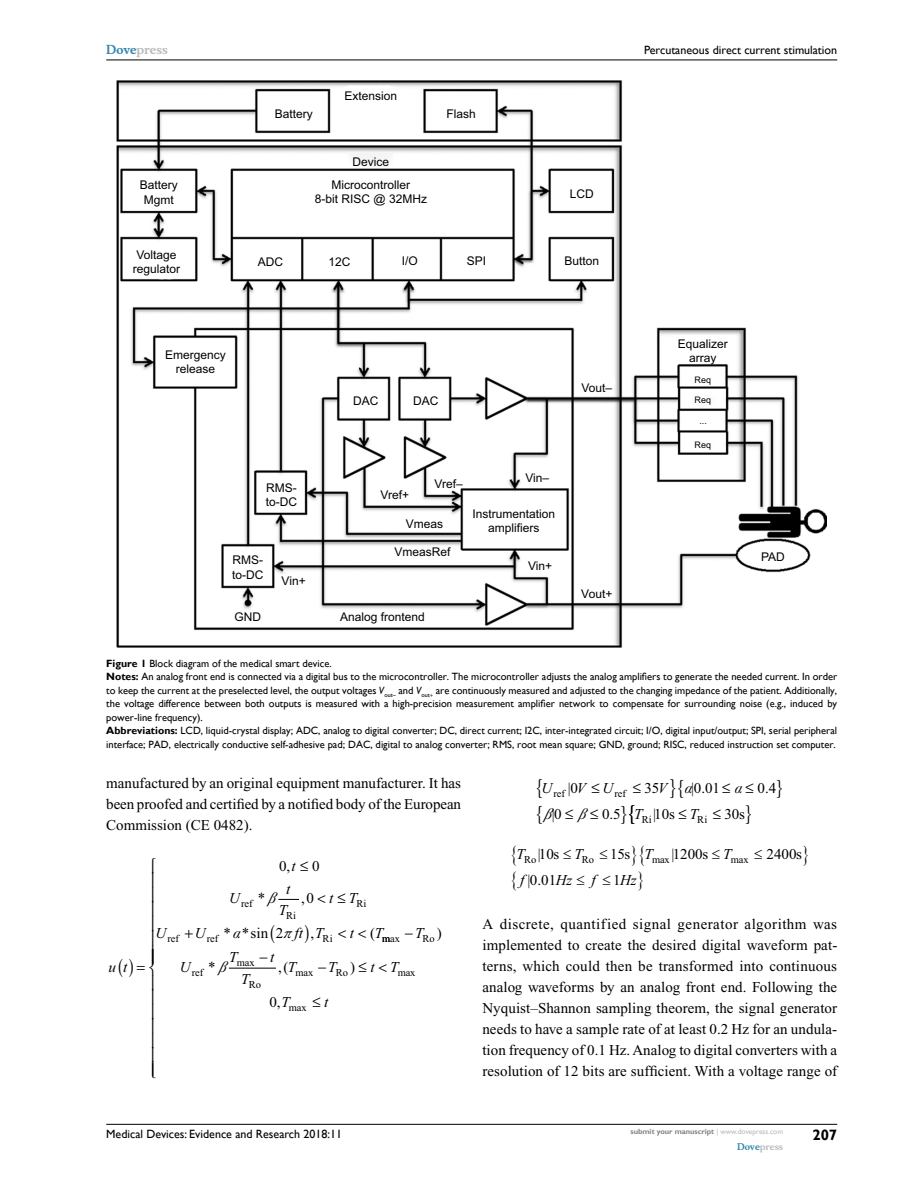
<style>
.page{position:relative;width:918px;height:1188px;background:#fff}
.page>*{position:absolute;margin:0;border:0;box-sizing:border-box;transform-origin:0 0}
.t1{font:15px/21px "Times New Roman";color:#000;text-align:justify}
.t2{font:15px/26.2px "Times New Roman";color:#000}
.t3{font:italic 15px/21.3px "Times New Roman";color:#000;text-align:center}
.t4{font:700 15px "Gill Sans";color:#000}
.t5{font:12px/14.4px "Arial";color:#000;text-align:center}
.t6{font:12px "Gill Sans";color:#000}
.t7{font:700 12px "Musee";color:#b8babc}
.t8{font:10.5px/13.5px "Gill Sans";color:#000}
.t9{font:10.5px/21.9px "Times New Roman";letter-spacing:-.005em;color:#000}
.t10{font:9px "Arial";color:#000}
.t11{font:700 9px "Musee";color:#b8babc}
.t12{font:700 7.5px "Gill Sans";color:#808285}
.s1{color:#3785ad}
.s2{font-weight:700}
.s3{font-style:italic}
.s4{font-style:normal}
.s5{font-weight:400;color:#b8babc}
</style>
<div class="page">
<hr style="left:106px;top:1124px;width:731px;height:1px;background:#000">
<hr style="left:106px;top:60px;width:731px;height:1px;background:#000">
<hr style="left:229px;top:968px;width:47px;height:1px;background:#000">
<img style="left:117px;top:81px;width:710px;height:566px">
<svg style="left:278px;top:898px;width:21px;height:2px"></svg>
<p class="t7" style="left:106px;top:43px;width:63px"><span class="s1">Dove</span>press</p>
<p class="t5" style="left:140px;top:178px;width:40px">Battery<br>Mgmt</p>
<p class="t5" style="left:133px;top:247px;width:49px">Voltage regulator</p>
<p class="t5" style="left:275px;top:107px;width:40px">Battery</p>
<p class="t5" style="left:345px;top:89px;width:54px">Extension</p>
<p class="t5" style="left:353px;top:154px;width:38px">Device</p>
<p class="t5" style="left:315px;top:177px;width:114px">Microcontroller<br>8-bit RISC @ 32MHz</p>
<p class="t5" style="left:447px;top:107px;width:31px">Flash</p>
<p class="t5" style="left:258px;top:254px;width:27px">ADC</p>
<p class="t5" style="left:328px;top:254px;width:24px">12C</p>
<p class="t5" style="left:402px;top:254px;width:18px">I/O</p>
<p class="t5" style="left:467px;top:254px;width:21px">SPI</p>
<p class="t5" style="left:570px;top:186px;width:25px">LCD</p>
<p class="t5" style="left:565px;top:254px;width:36px">Button</p>
<p class="t5" style="left:165px;top:347px;width:62px">Emergency release</p>
<p class="t5" style="left:266px;top:480px;width:33px;text-align:left">RMS&shy;to-DC</p>
<p class="t5" style="left:232px;top:553px;width:33px;text-align:left">RMS&shy;to-DC</p>
<p class="t5" style="left:235px;top:610px;width:28px">GND</p>
<p class="t5" style="left:282px;top:573px;width:26px">Vin+</p>
<p class="t5" style="left:353px;top:393px;width:27px">DAC</p>
<p class="t5" style="left:413px;top:393px;width:27px">DAC</p>
<p class="t5" style="left:581px;top:381px;width:32px">Vout–</p>
<p class="t5" style="left:380px;top:488px;width:30px">Vref+</p>
<p class="t5" style="left:435px;top:477px;width:30px">Vref–</p>
<p class="t5" style="left:406px;top:516px;width:39px">Vmeas</p>
<p class="t5" style="left:395px;top:544px;width:58px">VmeasRef</p>
<p class="t5" style="left:526px;top:471px;width:25px">Vin–</p>
<p class="t5" style="left:472px;top:507px;width:84px">Instrumentation amplifiers</p>
<p class="t5" style="left:528px;top:559px;width:26px">Vin+</p>
<p class="t5" style="left:340px;top:610px;width:86px">Analog frontend</p>
<p class="t5" style="left:581px;top:586px;width:33px">Vout+</p>
<p class="t6" style="left:644px;top:43px;width:195px">Percutaneous direct current stimulation</p>
<p class="t5" style="left:678px;top:336px;width:52px">Equalizer array</p>
<p class="t10" style="left:695px;top:373px;width:18px">Req</p>
<p class="t10" style="left:695px;top:394px;width:18px">Req</p>
<p class="t10" style="left:695px;top:439px;width:18px">Req</p>
<p class="t10" style="left:699px;top:415px;width:9px">...</p>
<p class="t5" style="left:761px;top:549px;width:25px">PAD</p>
<p class="t8" style="left:106px;top:657px;width:732px"><span class="s2">Figure 1</span> Block diagram of the medical smart device.<br><span class="s2">Notes:</span> An analog front end is connected via a digital bus to the microcontroller. The microcontroller adjusts the analog amplifiers to generate the needed current. In order to keep the current at the preselected level, the output voltages <span class="s3">V</span><sub>out–</sub> and <span class="s3">V</span><sub>out</sub> are continuously measured and adjusted to the changing impedance of the patient. Additionally, the voltage difference between both outputs is measured with a high-precision measurement amplifier network to compensate for surrounding noise (e.g., induced by power-line frequency).<br><span class="s2">Abbreviations:</span> LCD, liquid-crystal display; ADC, analog to digital converter; DC, direct current; I2C, inter-integrated circuit; I/O, digital input/output; SPI, serial peripheral interface; PAD, electrically conductive self-adhesive pad; DAC, digital to analog converter; RMS, root mean square; GND, ground; RISC, reduced instruction set computer.</p>
<h1 class="t1" style="left:106px;top:772px;width:356px">manufactured by an original equipment manufacturer. It has been proofed and certified by a notified body of the European Commission (CE 0482).</h1>
<h1 class="t3" style="left:109px;top:956px;width:20px">u t</h1>
<h1 class="t2" style="left:279px;top:853px;width:42px">0 <span class="s3">t</span> ≤ 0</h1>
<h1 class="t2" style="left:287px;top:853px;width:5px">,</h1>
<h1 class="t3" style="left:229px;top:887px;width:12px">U</h1>
<h1 class="t3" style="left:279px;top:878px;width:13px">t<br>T</h1>
<h1 class="t3" style="left:329px;top:887px;width:30px">t T</h1>
<h1 class="t2" style="left:258px;top:885px;width:9px">*</h1>
<h1 class="t2" style="left:223px;top:919px;width:46px">* *sin</h1>
<h1 class="t2" style="left:301px;top:885px;width:14px">,0</h1>
<p class="t9" style="left:356px;top:893px;width:11px">Ri</p>
<p class="t9" style="left:241px;top:893px;width:13px">ref</p>
<p class="t9" style="left:286px;top:904px;width:11px">Ri</p>
<h1 class="t2" style="left:437px;top:919px;width:6px">)</h1>
<h1 class="t3" style="left:156px;top:922px;width:12px">U</h1>
<h1 class="t3" style="left:195px;top:922px;width:12px">U</h1>
<h1 class="t3" style="left:295px;top:922px;width:30px">ft T</h1>
<h1 class="t3" style="left:350px;top:922px;width:6px">t</h1>
<h1 class="t2" style="left:370px;top:919px;width:14px">(<span class="s3">T</span></h1>
<h1 class="t2" style="left:276px;top:919px;width:9px">2</h1>
<h1 class="t3" style="left:405px;top:922px;width:20px">−T</h1>
<p class="t9" style="left:168px;top:927px;width:13px">ref</p>
<p class="t9" style="left:207px;top:927px;width:13px">ref</p>
<p class="t9" style="left:323px;top:927px;width:11px">Ri</p>
<p class="t9" style="left:382px;top:927px;width:19px">max</p>
<p class="t9" style="left:423px;top:927px;width:14px">Ro</p>
<p class="t9" style="left:192px;top:961px;width:13px">ref</p>
<p class="t9" style="left:249px;top:951px;width:14px;text-indent:-12px">max<br>Ro</p>
<p class="t9" style="left:295px;top:961px;width:19px">max</p>
<p class="t9" style="left:336px;top:961px;width:14px">Ro</p>
<p class="t9" style="left:398px;top:961px;width:19px">max</p>
<p class="t9" style="left:289px;top:996px;width:19px">max</p>
<h1 class="t2" style="left:310px;top:919px;width:5px">,</h1>
<h1 class="t3" style="left:229px;top:946px;width:10px">T</h1>
<h1 class="t3" style="left:259px;top:946px;width:16px">−t</h1>
<h1 class="t2" style="left:208px;top:954px;width:9px">*</h1>
<h1 class="t2" style="left:278px;top:954px;width:20px">,(<span class="s3">T</span></h1>
<h1 class="t3" style="left:318px;top:956px;width:20px">−T</h1>
<h1 class="t3" style="left:350px;top:956px;width:50px"><span class="s4">)</span>≤t T</h1>
<h1 class="t3" style="left:312px;top:991px;width:17px">≤t</h1>
<h1 class="t3" style="left:180px;top:956px;width:12px">U</h1>
<h1 class="t3" style="left:241px;top:968px;width:10px">T</h1>
<h1 class="t2" style="left:269px;top:988px;width:22px">0,<span class="s3">T</span></h1>
<h1 class="t3" style="left:542px;top:777px;width:12px">U</h1>
<h1 class="t3" style="left:568px;top:777px;width:47px"><span class="s4">|</span> V U</h1>
<h1 class="t2" style="left:633px;top:774px;width:36px">≤ 35<span class="s3">V<br>T</span></h1>
<h1 class="t2" style="left:691px;top:774px;width:87px">|0 01 ≤ ≤ 04</h1>
<h1 class="t2" style="left:570px;top:774px;width:9px">0</h1>
<h1 class="t2" style="left:701px;top:774px;width:5px">.</h1>
<h1 class="t2" style="left:765px;top:774px;width:5px">.</h1>
<h1 class="t2" style="left:610px;top:801px;width:5px">.</h1>
<p class="t9" style="left:554px;top:782px;width:13px">ref</p>
<p class="t9" style="left:614px;top:782px;width:13px">ref</p>
<h1 class="t2" style="left:552px;top:801px;width:71px">|0≤ ≤05</h1>
<h1 class="t2" style="left:653px;top:801px;width:46px">|10s ≤ <span class="s3">T</span></h1>
<h1 class="t2" style="left:713px;top:801px;width:34px">≤ 30s</h1>
<p class="t9" style="left:642px;top:808px;width:11px">Ri</p>
<p class="t9" style="left:697px;top:808px;width:11px">Ri</p>
<h1 class="t3" style="left:517px;top:843px;width:10px">T</h1>
<h1 class="t2" style="left:538px;top:841px;width:46px">|10s ≤ <span class="s3">T</span></h1>
<h1 class="t3" style="left:645px;top:843px;width:10px">T</h1>
<h1 class="t2" style="left:672px;top:841px;width:61px">|1200s ≤ <span class="s3">T</span></h1>
<h1 class="t3" style="left:520px;top:869px;width:118px">f<span class="s4">|0 01</span>Hz ≤ ≤ <span class="s4">1</span>Hz</h1>
<h1 class="t2" style="left:600px;top:841px;width:32px">≤ 15s</h1>
<h1 class="t2" style="left:754px;top:841px;width:49px">≤ 2400s</h1>
<p class="t9" style="left:524px;top:849px;width:14px">Ro</p>
<p class="t9" style="left:582px;top:849px;width:14px">Ro</p>
<p class="t9" style="left:652px;top:849px;width:19px">max</p>
<p class="t9" style="left:731px;top:849px;width:19px">max</p>
<h1 class="t3" style="left:591px;top:869px;width:6px">f</h1>
<h1 class="t2" style="left:537px;top:867px;width:5px">.</h1>
<p class="t1" style="left:482px;top:913px;width:356px">A discrete, quantified signal generator algorithm was implemented to create the desired digital waveform pat&shy;terns, which could then be transformed into continuous analog waveforms by an analog front end. Following the Nyquist–Shannon sampling theorem, the signal generator needs to have a sample rate of at least 0.2 Hz for an undula&shy;tion frequency of 0.1 Hz. Analog to digital converters with a resolution of 12 bits are sufficient. With a voltage range of</p>
<p class="t6" style="left:106px;top:1127px;width:237px">Medical Devices: Evidence and Research 2018:11</p>
<p class="t12" style="left:631px;top:1127px;width:154px">submit your manuscript <span class="s5">| www.dovepress.com</span></p>
<p class="t11" style="left:737px;top:1141px;width:48px"><span class="s1">Dove</span>press</p>
<h1 class="t4" style="left:812px;top:1126px;width:26px">207</h1>
</div>
